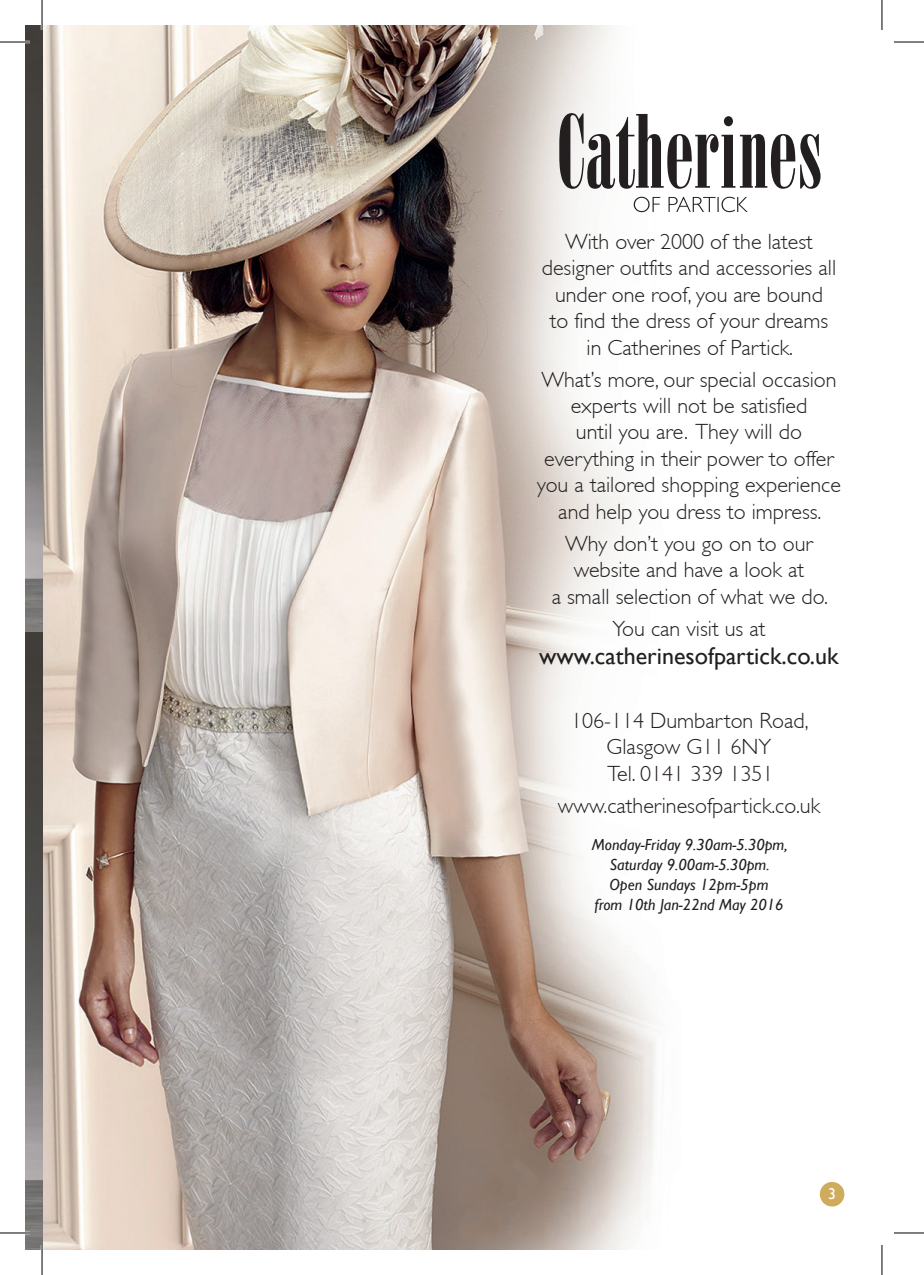
<style>
.page{position:relative;width:924px;height:1275px;background:#fff}
.page>*{position:absolute;margin:0;border:0;box-sizing:border-box;transform-origin:0 0}
.t1{font:24px "Gill Sans";color:#231f20}
.t2{font:300 22px/26.4px "Gill Sans";color:#231f20;text-align:center}
.t3{font:italic 16px/20px "Gill Sans";color:#231f20;text-align:center}
.t4{font:15.6px "Gill Sans";color:#fff}
</style>
<div class="page">
<img style="left:42px;top:25px;width:631px;height:1225px">
<svg style="left:559px;top:113px;width:261px;height:76px"></svg>
<svg style="left:633px;top:197px;width:114px;height:15px"></svg>
<img style="left:25px;top:25px;width:17px;height:1225px">
<div style="left:819px;top:1182px;width:25px;height:24px;background:#ceac5c;border-radius:50%"></div>
<hr style="left:0;top:41px;width:30px;height:2px;background:#fff">
<hr style="left:0;top:1231px;width:30px;height:3px;background:#fff">
<hr style="left:41px;top:0;width:2px;height:30px;background:#fff">
<hr style="left:41px;top:1245px;width:2px;height:30px;background:#fff">
<hr style="left:0;top:42px;width:30px;height:1px;background:#000">
<hr style="left:893px;top:42px;width:30px;height:1px;background:#000">
<hr style="left:0;top:1232px;width:30px;height:1px;background:#000">
<hr style="left:893px;top:1232px;width:30px;height:1px;background:#000">
<hr style="left:42px;top:0;width:1px;height:30px;background:#000">
<hr style="left:42px;top:1245px;width:1px;height:30px;background:#000">
<hr style="left:881px;top:0;width:1px;height:30px;background:#000">
<hr style="left:881px;top:1245px;width:1px;height:30px;background:#000">
<p class="t2" style="left:541px;top:228px;width:296px">With over 2000 of the latest designer outfits and accessories all under one roof, you are bound<br>to find the dress of your dreams in Catherines of Partick.</p>
<p class="t2" style="left:536px;top:366px;width:305px">What’s more, our special occasion experts will not be satisfied<br>until you are. They will do everything in their power to offer you a tailored shopping experience and help you dress to impress.</p>
<p class="t2" style="left:551px;top:530px;width:278px">Why don’t you go on to our website and have a look at<br>a small selection of what we do.</p>
<p class="t2" style="left:612px;top:615px;width:154px">You can visit us at</p>
<p class="t1" style="left:539px;top:641px;width:301px">www.catherinesofpartick.co.uk</p>
<p class="t2" style="left:571px;top:707px;width:239px">106-114 Dumbarton Road,<br>Glasgow G11 6NY<br>Tel. 0141 339 1351</p>
<p class="t2" style="left:557px;top:792px;width:263px">www.catherinesofpartick.co.uk</p>
<p class="t3" style="left:591px;top:834px;width:197px">Monday-Friday 9.30am-5.30pm,<br>Saturday 9.00am-5.30pm.<br>Open Sundays 12pm-5pm<br>from 10th Jan-22nd May 2016</p>
<p class="t4" style="left:827px;top:1184px;width:9px">3</p>
</div>
